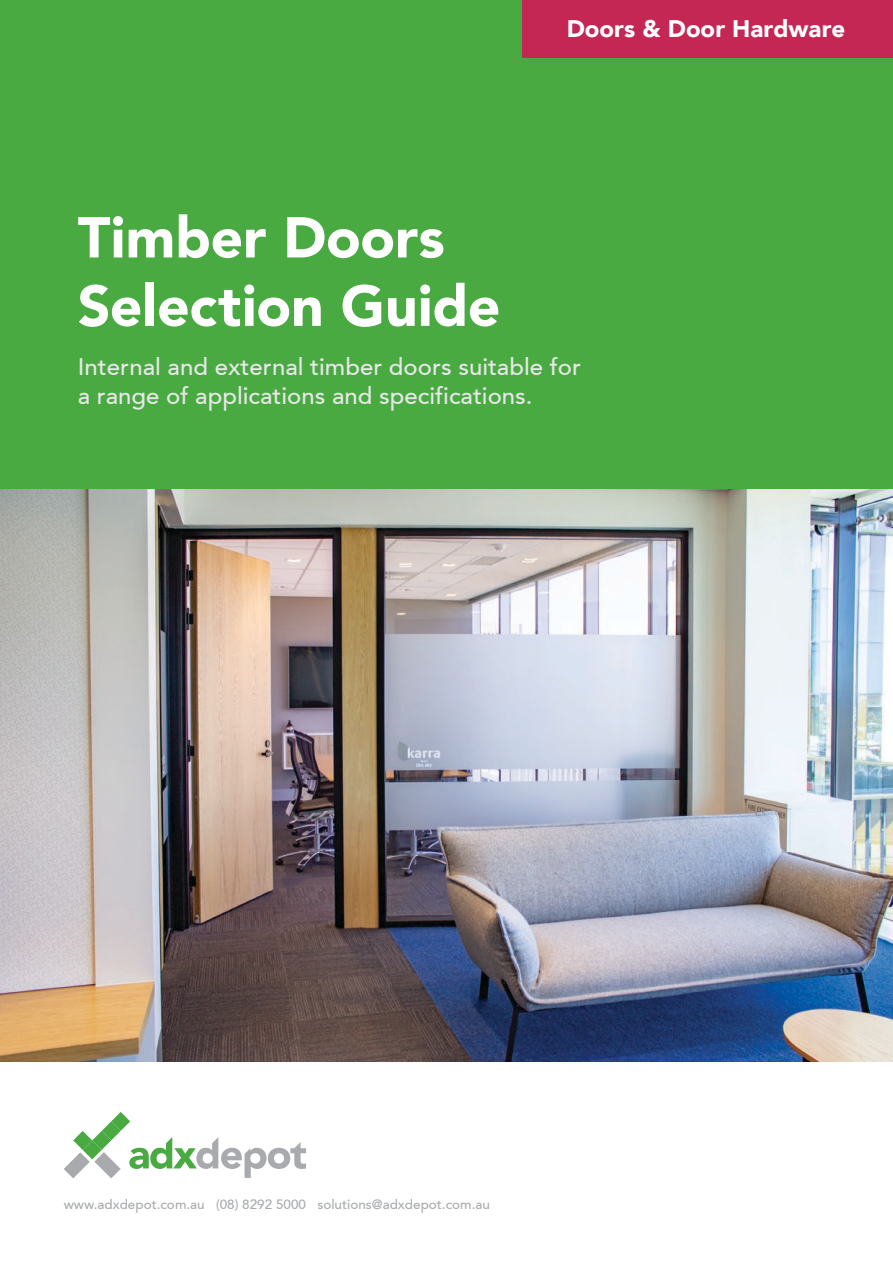
<style>
.page{position:relative;width:893px;height:1263px;background:#fff}
.page>*{position:absolute;margin:0;border:0;box-sizing:border-box;transform-origin:0 0}
.t1{font:900 57px/68.4px "Avenir 95";color:#fff}
.t2{font:500 24px/28.8px "Avenir 65";color:#e7e8e8}
.t3{font:900 24px "Avenir 95";color:#fff}
.t4{font:500 13.5px "Avenir 65";color:#a8aaad}
</style>
<div class="page">
<img style="left:0;top:489px;width:893px;height:572px">
<div style="left:0;top:0;width:893px;height:489px;background:#4aaa42"></div>
<svg style="left:64px;top:1112px;width:242px;height:66px"></svg>
<div style="left:522px;top:0;width:371px;height:58px;background:#c52755"></div>
<p class="t3" style="left:567px;top:19px;width:280px">Doors &amp; Door Hardware</p>
<h1 class="t1" style="left:78px;top:209px;width:424px">Timber Doors<br>Selection Guide</h1>
<p class="t2" style="left:78px;top:355px;width:505px">Internal and external timber doors suitable for a range of applications and specifications.</p>
<p class="t4" style="left:64px;top:1199px;width:428px">www.adxdepot.com.au (08) 8292 5000 solutions@adxdepot.com.au</p>
</div>
